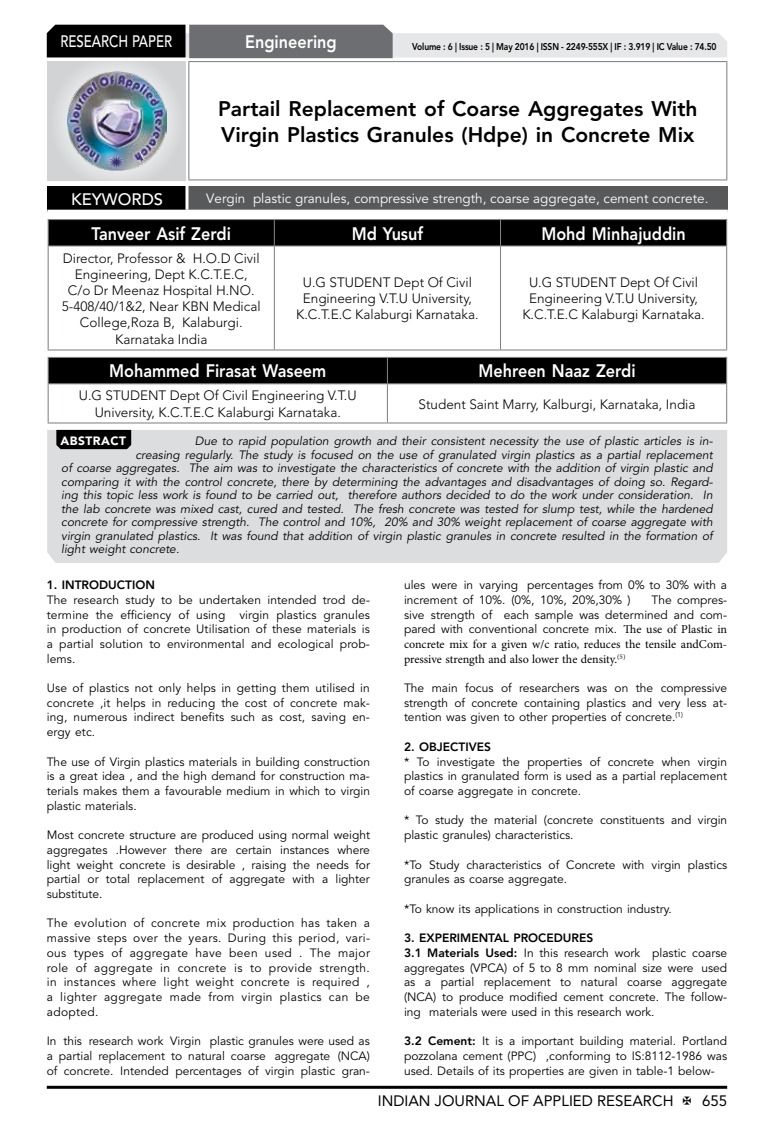
<style>
.page{position:relative;width:774px;height:1136px;background:#fff}
.page>*{position:absolute;margin:0;border:0;box-sizing:border-box;transform-origin:0 0}
.t1{font:800 21px/26.2px "Avenir LT Std";color:#000}
.t2{font:800 18px "Avenir LT Std";color:#fff;scale:.9 1}
.t3{font:500 16.5px "Avenir LT Std";color:#fff;scale:.8 1}
.t4{font:500 16.5px "Avenir LT Std";color:#fff}
.t5{font:15px "Avenir LT Std";color:#000}
.t6{font:300 13.5px/16.2px "Avenir LT Std";color:#000;text-align:center}
.t7{font:13.5px "Avenir LT Std";color:#fff}
.t8{font:12px/14.7px "Avenir LT Std";color:#000;text-align:justify}
.t9{font:italic 12px "Avenir LT Std";color:#000}
.t10{font:12px/14.7px "Minion Pro";color:#000}
.t11{font:800 12px "Avenir LT Std";color:#000}
.t12{font:900 12px "Avenir LT Std";letter-spacing:.04em;color:#fff}
.t13{font:800 9.75px "Avenir LT Std";letter-spacing:-.02em;color:#000;scale:.87 1}
.s1{font-family:"Minion Pro"}
.s2{font-weight:800}
</style>
<div class="page">
<hr style="left:47px;top:1085px;width:680px;height:3px;background:#000">
<div style="left:48px;top:62px;width:137px;height:118px;background:linear-gradient(to right,#d9dadb,#d9dadb)"></div>
<img style="left:68px;top:71px;width:99px;height:100px">
<svg style="left:47px;top:25px;width:680px;height:33px;background:#979899"></svg>
<hr style="left:188px;top:61px;width:539px;height:1px;background:#808285">
<hr style="left:188px;top:62px;width:1px;height:117px;background:#808285">
<hr style="left:726px;top:62px;width:1px;height:117px;background:#808285">
<hr style="left:188px;top:179px;width:539px;height:1px;background:#808285">
<div style="left:47px;top:186px;width:140px;height:25px;background:#000"></div>
<div style="left:187px;top:186px;width:541px;height:25px;background:#58595b"></div>
<hr style="left:185px;top:186px;width:3px;height:24px;background:#fff">
<hr style="left:47px;top:210px;width:140px;height:3px;background:#fff">
<hr style="left:187px;top:210px;width:541px;height:3px;background:#fff">
<svg style="left:48px;top:219px;width:679px;height:26px;background:#060606"></svg>
<hr style="left:48px;top:245px;width:226px;height:1px;background:#808285">
<hr style="left:48px;top:246px;width:1px;height:103px;background:#808285">
<hr style="left:274px;top:245px;width:226px;height:1px;background:#808285">
<hr style="left:274px;top:246px;width:1px;height:103px;background:#808285">
<hr style="left:500px;top:245px;width:227px;height:1px;background:#808285">
<hr style="left:500px;top:246px;width:1px;height:103px;background:#808285">
<hr style="left:726px;top:246px;width:1px;height:103px;background:#808285">
<hr style="left:48px;top:349px;width:226px;height:1px;background:#808285">
<hr style="left:274px;top:349px;width:226px;height:1px;background:#808285">
<hr style="left:500px;top:349px;width:227px;height:1px;background:#808285">
<div style="left:48px;top:357px;width:679px;height:26px;background:#000"></div>
<hr style="left:48px;top:383px;width:339px;height:1px;background:#808285">
<hr style="left:48px;top:384px;width:1px;height:38px;background:#808285">
<hr style="left:387px;top:383px;width:340px;height:1px;background:#808285">
<hr style="left:387px;top:384px;width:1px;height:38px;background:#808285">
<hr style="left:726px;top:384px;width:1px;height:38px;background:#808285">
<hr style="left:48px;top:422px;width:339px;height:1px;background:#808285">
<hr style="left:387px;top:422px;width:340px;height:1px;background:#808285">
<div style="left:47px;top:430px;width:680px;height:133px;background:#dcddde"></div>
<svg style="left:56px;top:430px;width:75px;height:19px"></svg>
<h3 class="t3" style="left:60px;top:32px;width:139px">RESEARCH PAPER</h3>
<h2 class="t2" style="left:245px;top:31px;width:103px">Engineering</h2>
<p class="t13" style="left:412px;top:41px;width:351px">Volume : 6 | Issue : 5 | May 2016 | ISSN - 2249-555X | IF : 3.919 | IC Value : 74.50</p>
<h1 class="t1" style="left:218px;top:95px;width:481px">Partail Replacement of Coarse Aggregates With<br>Virgin Plastics Granules (Hdpe) in Concrete Mix</h1>
<h3 class="t4" style="left:71px;top:189px;width:94px">KEYWORDS</h3>
<p class="t7" style="left:206px;top:190px;width:504px">Vergin plastic granules, compressive strength, coarse aggregate, cement concrete.</p>
<h2 class="t2" style="left:92px;top:223px;width:156px">Tanveer Asif Zerdi</h2>
<h2 class="t2" style="left:352px;top:223px;width:81px">Md Yusuf</h2>
<h2 class="t2" style="left:541px;top:223px;width:162px">Mohd Minhajuddin</h2>
<p class="t6" style="left:62px;top:250px;width:200px">Director, Professor &amp; H.O.D Civil<br>Engineering, Dept K.C.T.E.C,<br>C/o Dr Meenaz Hospital H.NO.<br>5-408/40/1&amp;2, Near KBN Medical<br>College,Roza B, Kalaburgi.<br>Karnataka India</p>
<p class="t6" style="left:296px;top:274px;width:184px">U.G STUDENT Dept Of Civil<br>Engineering V.T.U University,<br>K.C.T.E.C Kalaburgi Karnataka.</p>
<p class="t6" style="left:522px;top:274px;width:184px">U.G STUDENT Dept Of Civil<br>Engineering V.T.U University,<br>K.C.T.E.C Kalaburgi Karnataka.</p>
<h2 class="t2" style="left:109px;top:360px;width:243px">Mohammed Firasat Waseem</h2>
<h2 class="t2" style="left:478px;top:360px;width:176px">Mehreen Naaz Zerdi</h2>
<p class="t6" style="left:79px;top:387px;width:279px">U.G STUDENT Dept Of Civil Engineering V.T.U<br>University, K.C.T.E.C Kalaburgi Karnataka.</p>
<p class="t6" style="left:419px;top:396px;width:278px">Student Saint Marry, Kalburgi, Karnataka, India</p>
<p class="t12" style="left:61px;top:433px;width:67px">ABSTRACT</p>
<p class="t9" style="left:195px;top:434px;width:519px">Due to rapid population growth and their consistent necessity the use of plastic articles is in-</p>
<p class="t9" style="left:135px;top:447px;width:579px">creasing regularly. The study is focused on the use of granulated virgin plastics as a partial replacement</p>
<p class="t9" style="left:61px;top:461px;width:653px">of coarse aggregates. The aim was to investigate the characteristics of concrete with the addition of virgin plastic and</p>
<p class="t9" style="left:61px;top:474px;width:653px">comparing it with the control concrete, there by determining the advantages and disadvantages of doing so. Regard-</p>
<p class="t9" style="left:61px;top:488px;width:653px">ing this topic less work is found to be carried out, therefore authors decided to do the work under consideration. In</p>
<p class="t9" style="left:61px;top:501px;width:653px">the lab concrete was mixed cast, cured and tested. The fresh concrete was tested for slump test, while the hardened</p>
<p class="t9" style="left:61px;top:515px;width:653px">concrete for compressive strength. The control and 10%, 20% and 30% weight replacement of coarse aggregate with</p>
<p class="t9" style="left:61px;top:528px;width:653px">virgin granulated plastics. It was found that addition of virgin plastic granules in concrete resulted in the formation of</p>
<p class="t9" style="left:61px;top:542px;width:120px">light weight concrete.</p>
<p class="t11" style="left:47px;top:577px;width:110px">1. INTRODUCTION</p>
<p class="t8" style="left:47px;top:592px;width:325px">The research study to be undertaken intended trod de&shy;termine the efficiency of using virgin plastics granules in production of concrete Utilisation of these materials is a partial solution to environmental and ecological prob&shy;lems.</p>
<p class="t8" style="left:47px;top:680px;width:325px">Use of plastics not only helps in getting them utilised in concrete ,it helps in reducing the cost of concrete mak&shy;ing, numerous indirect benefits such as cost, saving en&shy;ergy etc.</p>
<p class="t8" style="left:47px;top:754px;width:325px">The use of Virgin plastics materials in building construction is a great idea , and the high demand for construction ma&shy;terials makes them a favourable medium in which to virgin plastic materials.</p>
<p class="t8" style="left:47px;top:827px;width:325px">Most concrete structure are produced using normal weight aggregates .However there are certain instances where light weight concrete is desirable , raising the needs for partial or total replacement of aggregate with a lighter substitute.</p>
<p class="t8" style="left:47px;top:916px;width:325px">The evolution of concrete mix production has taken a massive steps over the years. During this period, vari&shy;ous types of aggregate have been used . The major role of aggregate in concrete is to provide strength. in instances where light weight concrete is required , a lighter aggregate made from virgin plastics can be adopted.</p>
<p class="t8" style="left:47px;top:1033px;width:325px">In this research work Virgin plastic granules were used as a partial replacement to natural coarse aggregate (NCA) of concrete. Intended percentages of virgin plastic gran-</p>
<p class="t8" style="left:404px;top:578px;width:325px">ules were in varying percentages from 0% to 30% with a increment of 10%. (0%, 10%, 20%,30% )</p>
<p class="t8" style="left:404px;top:592px;width:325px;text-indent:247px">The compres&shy;sive strength of each sample was determined and com&shy;pared with conventional concrete mix. <span class="s1">The use of Plastic in</span></p>
<p class="t10" style="left:404px;top:637px;width:325px">concrete mix for a given w/c ratio, reduces the tensile andCom&shy;pressive strength and also lower the density.<sup>(5)</sup></p>
<p class="t8" style="left:404px;top:680px;width:325px">The main focus of researchers was on the compressive strength of concrete containing plastics and very less at&shy;tention was given to other properties of concrete.<sup>(1)</sup></p>
<p class="t11" style="left:404px;top:739px;width:88px">2. OBJECTIVES</p>
<p class="t8" style="left:404px;top:754px;width:325px">* To investigate the properties of concrete when virgin plastics in granulated form is used as a partial replacement of coarse aggregate in concrete.</p>
<p class="t8" style="left:404px;top:813px;width:325px">* To study the material (concrete constituents and virgin plastic granules) characteristics.</p>
<p class="t8" style="left:404px;top:857px;width:325px">*To Study characteristics of Concrete with virgin plastics granules as coarse aggregate.</p>
<p class="t8" style="left:404px;top:901px;width:269px">*To know its applications in construction industry.</p>
<p class="t8" style="left:404px;top:930px;width:325px;text-align:left"><span class="s2">3. EXPERIMENTAL PROCEDURES<br>3.1 Materials Used:</span> In this research work plastic coarse aggregates (VPCA) of 5 to 8 mm nominal size were used as a partial replacement to natural coarse aggregate (NCA) to produce modified cement concrete. The follow&shy;ing materials were used in this research work.</p>
<p class="t8" style="left:404px;top:1033px;width:325px"><span class="s2">3.2 Cement:</span> It is a important building material. Portland pozzolana cement (PPC) ,conforming to IS:8112-1986 was used. Details of its properties are given in table-1 below-</p>
<p class="t5" style="left:378px;top:1091px;width:297px">INDIAN JOURNAL OF APPLIED RESEARCH</p>
<p class="t5" style="left:702px;top:1091px;width:27px">655</p>
</div>
